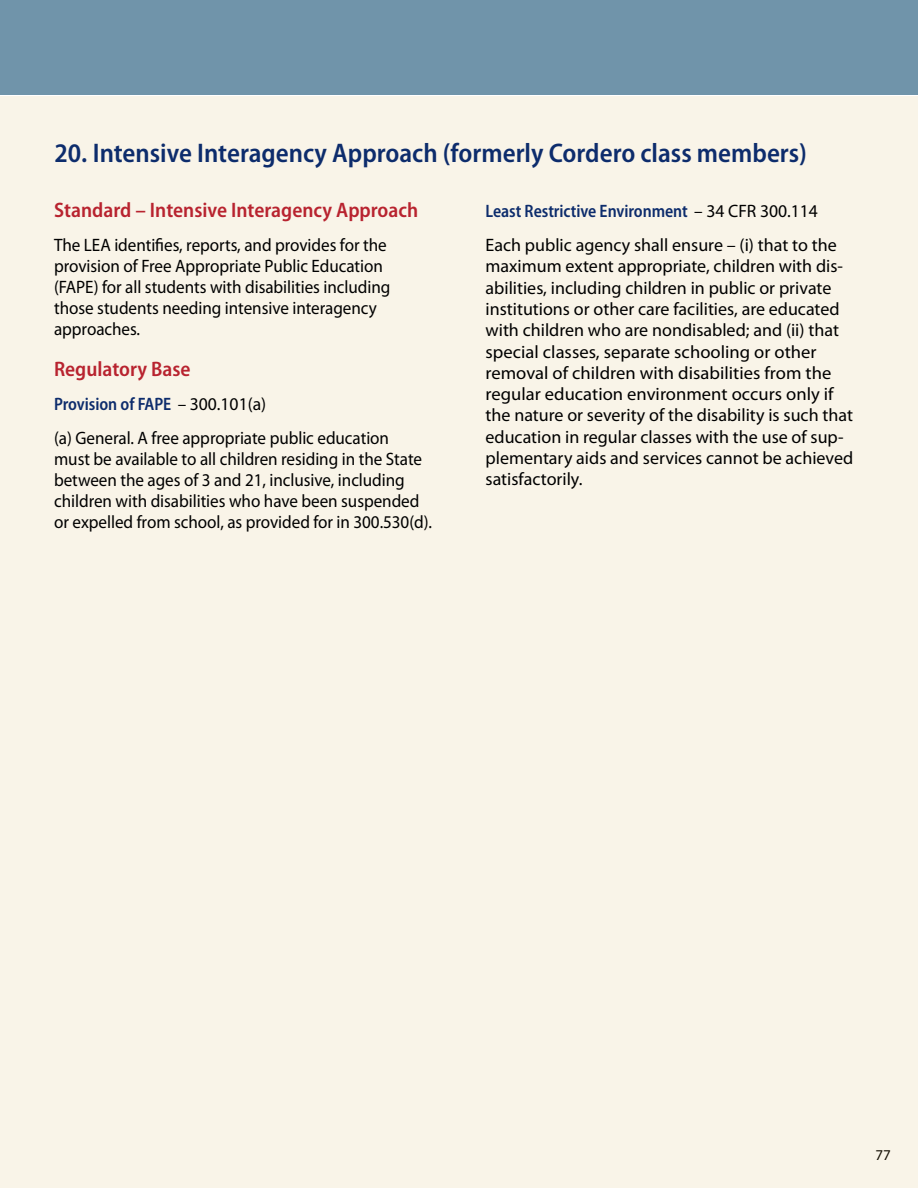
<style>
.page{position:relative;width:918px;height:1188px;background:#fff}
.page>*{position:absolute;margin:0;border:0;box-sizing:border-box;transform-origin:0 0}
.Chapter_Subhead_-_In{font:600 semi-condensed 27px "Myriad Pro";color:#0d2c6c}
.Heading_-_Level_1{font:600 semi-condensed 21px "Myriad Pro";color:#b8232f}
.Text_-_Level_1{font:18px/21.3px "Myriad Pro";letter-spacing:-.005em;color:#000}
.Text_-_Level_1-2{font:18px/21px "Myriad Pro";letter-spacing:-.005em;color:#000;scale:.95 1}
.Text_-_Level_1-3{font:600 semi-condensed 18px "Myriad Pro";letter-spacing:-.005em;color:#0d2c6c;scale:.95 1}
.t1{font:15px "Myriad Pro";color:#000}
.s1{font-weight:400;font-stretch:normal;color:#000}
</style>
<div class="page">
<div style="left:0;top:0;width:918px;height:94px;background:#7094aa"></div>
<div style="left:1px;top:96px;width:917px;height:1092px;background:#f9f4e8"></div>
<p class="Chapter_Subhead_-_In" style="left:54px;top:138px;width:754px">20. Intensive Interagency Approach (formerly Cordero class members)</p>
<p class="Heading_-_Level_1" style="left:54px;top:198px;width:366px">Standard – Intensive Interagency Approach</p>
<p class="Text_-_Level_1-2" style="left:54px;top:234px;width:356px">The LEA identifies, reports, and provides for the provision of Free Appropriate Public Education (FAPE) for all students with disabilities including those students needing intensive interagency approaches.</p>
<p class="Heading_-_Level_1" style="left:54px;top:358px;width:138px">Regulatory Base</p>
<p class="Text_-_Level_1-3" style="left:54px;top:395px;width:225px">Provision of FAPE <span class="s1">– 300.101(a)</span></p>
<p class="Text_-_Level_1-2" style="left:54px;top:428px;width:399px">(a) General. A free appropriate public education<br>must be available to all children residing in the State between the ages of 3 and 21, inclusive, including children with disabilities who have been suspended or expelled from school, as provided for in 300.530(d).</p>
<p class="Text_-_Level_1-3" style="left:486px;top:201px;width:351px">Least Restrictive Environment <span class="s1">– 34 CFR 300.114</span></p>
<p class="Text_-_Level_1" style="left:486px;top:235px;width:369px">Each public agency shall ensure – (i) that to the maximum extent appropriate, children with dis&shy;abilities, including children in public or private institutions or other care facilities, are educated with children who are nondisabled; and (ii) that special classes, separate schooling or other removal of children with disabilities from the regular education environment occurs only if the nature or severity of the disability is such that education in regular classes with the use of sup&shy;plementary aids and services cannot be achieved satisfactorily.</p>
<p class="t1" style="left:876px;top:1147px;width:17px">77</p>
</div>
